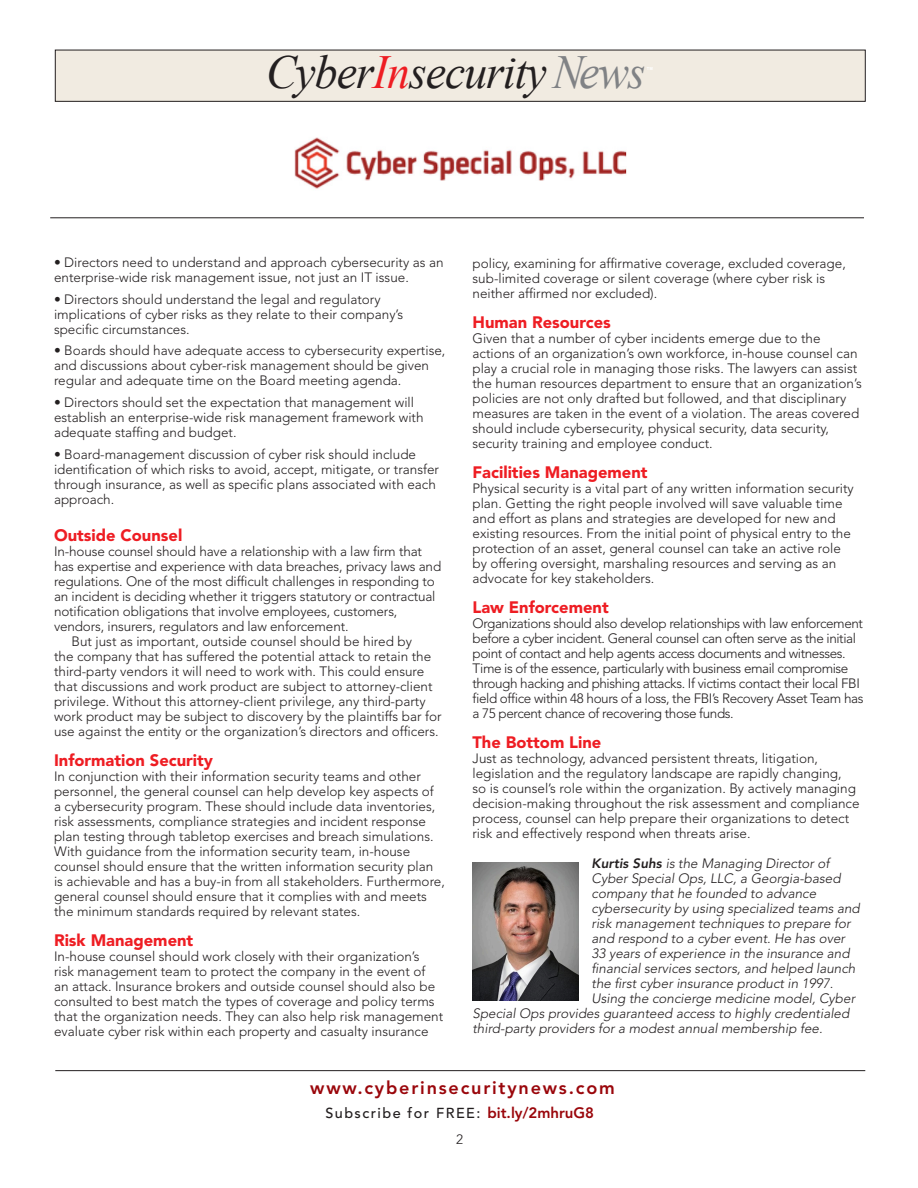
<style>
.page{position:relative;width:918px;height:1188px;background:#fff}
.page>*{position:absolute;margin:0;border:0;box-sizing:border-box;transform-origin:0 0}
.t1{font:italic 47.4px "Times New Roman";letter-spacing:-.02em;color:#231f20;scale:.96 1}
.t2{font:800 18px "Avenir";letter-spacing:.1em;color:#9a060b}
.Interview_Subhead_BF{font:900 16.5px "Avenir";color:#ee1d23}
.t3{font:500 14.4px "Avenir";letter-spacing:.1em;color:#231f20}
.Interview_Text{font:300 13.5px/15px "Avenir";color:#231f20}
.Interview_Text-2{font:italic 300 13.5px "Avenir";color:#231f20}
.Interview_Text-3{font:300 13.5px/15px "Avenir";letter-spacing:-.03em;color:#231f20}
.Interview_Q_ital{font:300 13.5px "Avenir";color:#231f20}
.t4{font:700 4.2px "Arial";color:#fff}
.s1{color:#ee1d23}
.s2{color:#808285}
.s3{font-weight:800}
.s4{font-weight:800;font-size:15px;color:#9a060b}
</style>
<div class="page">
<hr style="left:55px;top:1070px;width:810px;height:1px;background:#231f20">
<div style="left:55px;top:50px;width:810px;height:51px;background:#f1ebe1"></div>
<div style="left:55px;top:50px;width:811px;height:52px;border:1px solid #231f20"></div>
<hr style="left:50px;top:217px;width:814px;height:1px;background:#231f20">
<img style="left:294px;top:137px;width:333px;height:52px">
<img style="left:472px;top:863px;width:106px;height:137px">
<p class="t1" style="left:266px;top:40px;width:397px">Cyber<span class="s1">In</span>security <span class="s2">News</span></p>
<p class="t4" style="left:647px;top:66px;width:7px">TM</p>
<p class="Interview_Text" style="left:54px;top:255px;width:391px">• Directors need to understand and approach cybersecurity as an enterprise-wide risk management issue, not just an IT issue.</p>
<p class="Interview_Text" style="left:54px;top:291px;width:351px">• Directors should understand the legal and regulatory implications of cyber risks as they relate to their company’s specific circumstances.</p>
<p class="Interview_Text" style="left:54px;top:343px;width:393px">• Boards should have adequate access to cybersecurity expertise, and discussions about cyber-risk management should be given regular and adequate time on the Board meeting agenda.</p>
<p class="Interview_Text" style="left:54px;top:395px;width:371px">• Directors should set the expectation that management will establish an enterprise-wide risk management framework with adequate staffing and budget.</p>
<p class="Interview_Text" style="left:54px;top:447px;width:387px">• Board-management discussion of cyber risk should include identification of which risks to avoid, accept, mitigate, or transfer through insurance, as well as specific plans associated with each approach.</p>
<p class="Interview_Subhead_BF" style="left:54px;top:525px;width:130px">Outside Counsel</p>
<p class="Interview_Text" style="left:54px;top:543px;width:389px">In-house counsel should have a relationship with a law firm that has expertise and experience with data breaches, privacy laws and regulations. One of the most difficult challenges in responding to an incident is deciding whether it triggers statutory or contractual notification obligations that involve employees, customers, vendors, insurers, regulators and law enforcement.</p>
<p class="Interview_Text" style="left:54px;top:633px;width:389px;text-indent:18px">But just as important, outside counsel should be hired by<br>the company that has suffered the potential attack to retain the third-party vendors it will need to work with. This could ensure that discussions and work product are subject to attorney-client privilege. Without this attorney-client privilege, any third-party work product may be subject to discovery by the plaintiffs bar for use against the entity or the organization’s directors and officers.</p>
<p class="Interview_Subhead_BF" style="left:54px;top:750px;width:161px">Information Security</p>
<p class="Interview_Text" style="left:54px;top:768px;width:392px">In conjunction with their information security teams and other personnel, the general counsel can help develop key aspects of<br>a cybersecurity program. These should include data inventories, risk assessments, compliance strategies and incident response plan testing through tabletop exercises and breach simulations.<br>With guidance from the information security team, in-house counsel should ensure that the written information security plan is achievable and has a buy-in from all stakeholders. Furthermore, general counsel should ensure that it complies with and meets the minimum standards required by relevant states.</p>
<p class="Interview_Subhead_BF" style="left:54px;top:930px;width:141px">Risk Management</p>
<p class="Interview_Text" style="left:54px;top:948px;width:391px">In-house counsel should work closely with their organization’s<br>risk management team to protect the company in the event of an attack. Insurance brokers and outside counsel should also be consulted to best match the types of coverage and policy terms that the organization needs. They can also help risk management evaluate cyber risk within each property and casualty insurance</p>
<p class="Interview_Text" style="left:472px;top:256px;width:375px">policy, examining for affirmative coverage, excluded coverage, sub-limited coverage or silent coverage (where cyber risk is neither affirmed nor excluded).</p>
<p class="Interview_Subhead_BF" style="left:472px;top:313px;width:140px">Human Resources</p>
<p class="Interview_Text" style="left:472px;top:331px;width:391px">Given that a number of cyber incidents emerge due to the actions of an organization’s own workforce, in-house counsel can play a crucial role in managing those risks. The lawyers can assist the human resources department to ensure that an organization’s policies are not only drafted but followed, and that disciplinary measures are taken in the event of a violation. The areas covered should include cybersecurity, physical security, data security, security training and employee conduct.</p>
<p class="Interview_Subhead_BF" style="left:472px;top:463px;width:177px">Facilities Management</p>
<p class="Interview_Text" style="left:472px;top:481px;width:383px">Physical security is a vital part of any written information security plan. Getting the right people involved will save valuable time and effort as plans and strategies are developed for new and existing resources. From the initial point of physical entry to the protection of an asset, general counsel can take an active role by offering oversight, marshaling resources and serving as an advocate for key stakeholders.</p>
<p class="Interview_Subhead_BF" style="left:472px;top:598px;width:138px">Law Enforcement</p>
<p class="Interview_Text-3" style="left:472px;top:616px;width:393px">Organizations should also develop relationships with law enforcement before a cyber incident. General counsel can often serve as the initial point of contact and help agents access documents and witnesses.<br>Time is of the essence, particularly with business email compromise through hacking and phishing attacks. If victims contact their local FBI field office within 48 hours of a loss, the FBI’s Recovery Asset Team has a 75 percent chance of recovering those funds.</p>
<p class="Interview_Subhead_BF" style="left:472px;top:733px;width:130px">The Bottom Line</p>
<p class="Interview_Text" style="left:472px;top:751px;width:389px">Just as technology, advanced persistent threats, litigation, legislation and the regulatory landscape are rapidly changing,<br>so is counsel’s role within the organization. By actively managing decision-making throughout the risk assessment and compliance process, counsel can help prepare their organizations to detect risk and effectively respond when threats arise.</p>
<p class="Interview_Text-2" style="left:592px;top:856px;width:240px"><span class="s3">Kurtis Suhs</span> is the Managing Director of</p>
<p class="Interview_Text-2" style="left:592px;top:871px;width:251px">Cyber Special Ops, LLC, a Georgia-based</p>
<p class="Interview_Text-2" style="left:592px;top:886px;width:226px">company that he founded to advance</p>
<p class="Interview_Text-2" style="left:592px;top:901px;width:270px">cybersecurity by using specialized teams and</p>
<p class="Interview_Text-2" style="left:592px;top:916px;width:261px">risk management techniques to prepare for</p>
<p class="Interview_Text-2" style="left:592px;top:931px;width:255px">and respond to a cyber event. He has over</p>
<p class="Interview_Text-2" style="left:592px;top:946px;width:260px">33 years of experience in the insurance and</p>
<p class="Interview_Text-2" style="left:592px;top:961px;width:265px">financial services sectors, and helped launch</p>
<p class="Interview_Text-2" style="left:592px;top:976px;width:243px">the first cyber insurance product in 1997.</p>
<p class="Interview_Text-2" style="left:592px;top:991px;width:265px">Using the concierge medicine model, Cyber</p>
<p class="Interview_Text-2" style="left:472px;top:1006px;width:378px">Special Ops provides guaranteed access to highly credentialed</p>
<p class="Interview_Text-2" style="left:472px;top:1021px;width:352px">third-party providers for a modest annual membership fee.</p>
<p class="t2" style="left:310px;top:1077px;width:306px">www.cyberinsecuritynews.com</p>
<p class="t3" style="left:325px;top:1104px;width:270px">Subscribe for FREE: <span class="s4">bit.ly/2mhruG8</span></p>
<p class="Interview_Q_ital" style="left:456px;top:1132px;width:9px">2</p>
</div>
